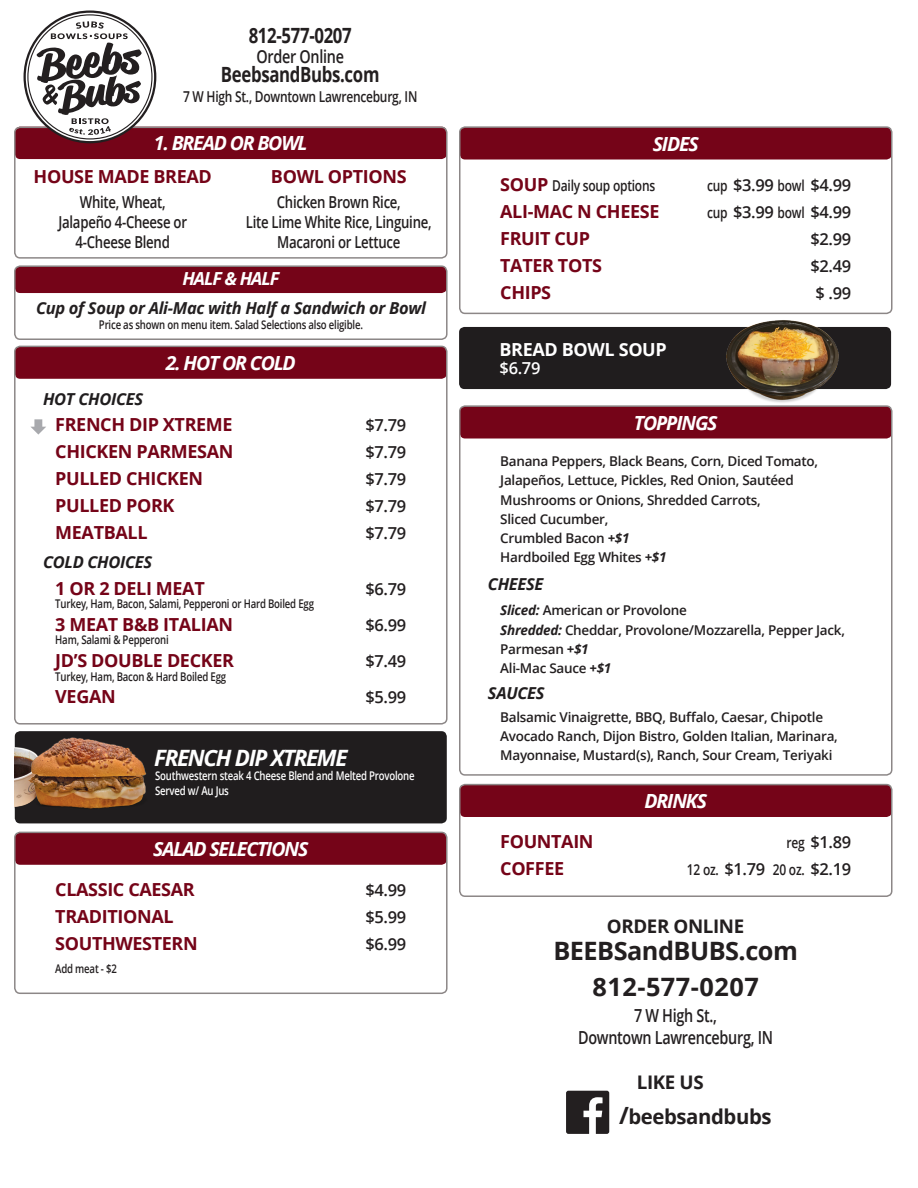
<style>
.page{position:relative;width:918px;height:1188px;background:#fff}
.page>*{position:absolute;margin:0;border:0;box-sizing:border-box;transform-origin:0 0}
.t1{font:700 25.35px "Open Sans";letter-spacing:-.02em;color:#231f20}
.t2{font:700 25.35px "Open Sans";letter-spacing:.02em;color:#231f20}
.t3{font:italic 700 22.5px "Open Sans";letter-spacing:-.06em;color:#fff}
.t4{font:700 21px "Open Sans";letter-spacing:-.02em;color:#231f20;scale:.8 1}
.t5{font:700 20.4px "Open Sans";letter-spacing:-.02em;color:#231f20}
.t6{font:italic 700 19.5px "Open Sans";letter-spacing:-.06em;color:#fff}
.t7{font:700 18.75px "Open Sans";letter-spacing:-.02em;color:#231f20}
.t8{font:700 18px "Open Sans";letter-spacing:-.02em;color:#750418}
.t9{font:600 18px/22.8px "Open Sans";letter-spacing:-.02em;color:#231f20;text-align:center;scale:.8 1}
.t10{font:700 18px "Open Sans";letter-spacing:-.02em;color:#fff}
.t11{font:italic 700 18px "Open Sans";letter-spacing:-.06em;color:#fff}
.t12{font:600 16.5px "Open Sans";letter-spacing:-.02em;color:#231f20}
.t13{font:600 16.5px/19.8px "Open Sans";letter-spacing:-.02em;color:#231f20;text-align:center;scale:.8 1}
.t14{font:italic 700 16.5px "Open Sans";letter-spacing:-.02em;color:#231f20}
.t15{font:italic 700 16.5px "Open Sans";letter-spacing:-.02em;color:#201d1e}
.t16{font:600 16.5px "Open Sans";color:#fff}
.t17{font:600 15px "Open Sans";letter-spacing:-.02em;color:#231f20;scale:.8 1}
.t18{font:600 13.5px/19.2px "Open Sans";letter-spacing:-.02em;color:#231f20}
.t19{font:600 12px "Open Sans";letter-spacing:-.02em;color:#231f20;scale:.8 1}
.t20{font:600 12px/14.4px "Open Sans";letter-spacing:-.02em;color:#fff;scale:.8 1}
.s1{font-weight:700;font-size:18px;color:#750418}
.s2{font-size:15px}
.s3{font-weight:700;font-style:italic}
.s4{font-size:16.5px}
.s5{font-size:23.7px}
</style>
<div class="page">
<div style="left:15px;top:731px;width:432px;height:92px;background:#201d1e;border-radius:5px"></div>
<div style="left:15px;top:266px;width:432px;height:27px;background:#750418;border-radius:5px"></div>
<div style="left:15px;top:127px;width:432px;height:32px;background:#750418;border-radius:5px"></div>
<div style="left:15px;top:346px;width:432px;height:33px;background:#750418;border-radius:5px"></div>
<div style="left:15px;top:832px;width:432px;height:33px;background:#750418;border-radius:5px"></div>
<img style="left:15px;top:747px;width:12px;height:60px">
<img style="left:27px;top:737px;width:120px;height:72px">
<div style="left:14px;top:127px;width:434px;height:132px;border:2px solid #8c8787;border-radius:5px"></div>
<div style="left:14px;top:346px;width:434px;height:379px;border:2px solid #8c8787;border-radius:5px"></div>
<div style="left:14px;top:832px;width:434px;height:162px;border:2px solid #8c8787;border-radius:5px"></div>
<div style="left:460px;top:127px;width:432px;height:33px;background:#750418;border-radius:5px"></div>
<div style="left:459px;top:126px;width:433px;height:188px;border:2px solid #8c8787;border-radius:5px"></div>
<div style="left:14px;top:265px;width:434px;height:75px;border:2px solid #8c8787;border-radius:5px"></div>
<svg style="left:30px;top:419px;width:16px;height:16px"></svg>
<div style="left:460px;top:406px;width:432px;height:33px;background:#750418;border-radius:5px"></div>
<div style="left:460px;top:785px;width:432px;height:32px;background:#750418;border-radius:5px"></div>
<svg style="left:566px;top:1091px;width:43px;height:43px"></svg>
<div style="left:459px;top:327px;width:432px;height:62px;background:#201d1e;border-radius:5px"></div>
<img style="left:718px;top:320px;width:131px;height:83px">
<div style="left:459px;top:405px;width:433px;height:371px;border:2px solid #8c8787;border-radius:5px"></div>
<div style="left:459px;top:784px;width:433px;height:113px;border:2px solid #8c8787;border-radius:5px"></div>
<svg style="left:24px;top:10px;width:132px;height:133px"></svg>
<p class="t4" style="left:249px;top:20px;width:130px">812-577-0207</p>
<p class="t9" style="left:256px;top:44px;width:111px">Order Online</p>
<p class="t4" style="left:221px;top:60px;width:200px">BeebsandBubs.com</p>
<p class="t17" style="left:183px;top:87px;width:294px">7 W High St., Downtown Lawrenceburg, IN</p>
<p class="t6" style="left:154px;top:130px;width:155px">1. BREAD OR BOWL</p>
<p class="t8" style="left:34px;top:164px;width:180px">HOUSE MADE BREAD</p>
<p class="t8" style="left:271px;top:164px;width:137px">BOWL OPTIONS</p>
<p class="t13" style="left:59px;top:192px;width:162px">White, Wheat,<br>Jalapeño 4-Cheese or<br>4-Cheese Blend</p>
<p class="t13" style="left:246px;top:192px;width:234px">Chicken Brown Rice,<br>Lite Lime White Rice, Linguine,<br>Macaroni or Lettuce</p>
<p class="t11" style="left:182px;top:266px;width:98px">HALF &amp; HALF</p>
<p class="t14" style="left:36px;top:297px;width:392px">Cup of Soup or Ali-Mac with Half a Sandwich or Bowl</p>
<p class="t19" style="left:99px;top:316px;width:332px">Price as shown on menu item. Salad Selections also eligible.</p>
<p class="t15" style="left:43px;top:387px;width:102px">HOT CHOICES</p>
<p class="t6" style="left:166px;top:349px;width:132px">2. HOT OR COLD</p>
<p class="t8" style="left:55px;top:412px;width:179px">FRENCH DIP XTREME</p>
<p class="t8" style="left:55px;top:439px;width:180px">CHICKEN PARMESAN</p>
<p class="t8" style="left:55px;top:466px;width:149px">PULLED CHICKEN</p>
<p class="t8" style="left:55px;top:493px;width:121px">PULLED PORK</p>
<p class="t8" style="left:55px;top:520px;width:94px">MEATBALL</p>
<p class="t15" style="left:43px;top:551px;width:111px">COLD CHOICES</p>
<p class="t8" style="left:55px;top:576px;width:151px">1 OR 2 DELI MEAT</p>
<p class="t8" style="left:55px;top:612px;width:179px">3 MEAT B&amp;B ITALIAN</p>
<p class="t8" style="left:55px;top:648px;width:180px">JD’S DOUBLE DECKER</p>
<p class="t8" style="left:55px;top:684px;width:62px">VEGAN</p>
<p class="t19" style="left:55px;top:596px;width:325px">Turkey, Ham, Bacon, Salami, Pepperoni or Hard Boiled Egg</p>
<p class="t19" style="left:55px;top:632px;width:143px">Ham, Salami &amp; Pepperoni</p>
<p class="t19" style="left:55px;top:668px;width:215px">Turkey, Ham, Bacon &amp; Hard Boiled Egg</p>
<p class="t12" style="left:365px;top:414px;width:42px">$7.79</p>
<p class="t12" style="left:365px;top:441px;width:42px">$7.79</p>
<p class="t12" style="left:365px;top:468px;width:42px">$7.79</p>
<p class="t12" style="left:365px;top:495px;width:42px">$7.79</p>
<p class="t12" style="left:365px;top:522px;width:42px">$7.79</p>
<p class="t12" style="left:365px;top:578px;width:42px">$6.79</p>
<p class="t12" style="left:365px;top:614px;width:42px">$6.99</p>
<p class="t12" style="left:365px;top:650px;width:42px">$7.49</p>
<p class="t12" style="left:365px;top:686px;width:42px">$5.99</p>
<p class="t3" style="left:154px;top:742px;width:195px">FRENCH DIP XTREME</p>
<p class="t20" style="left:155px;top:769px;width:326px">Southwestern steak 4 Cheese Blend and Melted Provolone<br>Served w/ Au Jus</p>
<p class="t6" style="left:153px;top:835px;width:157px">SALAD SELECTIONS</p>
<p class="t8" style="left:55px;top:877px;width:141px">CLASSIC CAESAR</p>
<p class="t8" style="left:55px;top:904px;width:120px">TRADITIONAL</p>
<p class="t8" style="left:55px;top:931px;width:144px">SOUTHWESTERN</p>
<p class="t19" style="left:55px;top:960px;width:78px">Add meat - $2</p>
<p class="t12" style="left:365px;top:879px;width:42px">$4.99</p>
<p class="t12" style="left:365px;top:906px;width:42px">$5.99</p>
<p class="t12" style="left:365px;top:933px;width:42px">$6.99</p>
<p class="t6" style="left:653px;top:130px;width:48px">SIDES</p>
<p class="t17" style="left:500px;top:175px;width:195px"><span class="s1">SOUP</span> Daily soup options</p>
<p class="t8" style="left:500px;top:198px;width:161px">ALI-MAC N CHEESE</p>
<p class="t8" style="left:500px;top:225px;width:91px">FRUIT CUP</p>
<p class="t8" style="left:500px;top:252px;width:103px">TATER TOTS</p>
<p class="t8" style="left:500px;top:279px;width:52px">CHIPS</p>
<p class="t12" style="left:707px;top:173px;width:146px"><span class="s2">cup</span> $3.99 <span class="s2">bowl</span> $4.99</p>
<p class="t12" style="left:707px;top:200px;width:146px"><span class="s2">cup</span> $3.99 <span class="s2">bowl</span> $4.99</p>
<p class="t12" style="left:810px;top:227px;width:42px">$2.99</p>
<p class="t12" style="left:810px;top:254px;width:42px">$2.49</p>
<p class="t12" style="left:815px;top:281px;width:37px">$ .99</p>
<p class="t10" style="left:500px;top:337px;width:169px">BREAD BOWL SOUP</p>
<p class="t16" style="left:500px;top:357px;width:42px">$6.79</p>
<p class="t6" style="left:634px;top:409px;width:85px">TOPPINGS</p>
<p class="t18" style="left:500px;top:451px;width:319px">Banana Peppers, Black Beans, Corn, Diced Tomato, Jalapeños, Lettuce, Pickles, Red Onion, Sautéed Mushrooms or Onions, Shredded Carrots,<br>Sliced Cucumber,<br>Crumbled Bacon <span class="s3">+$1</span></p>
<p class="t18" style="left:500px;top:547px;width:168px">Hardboiled Egg Whites <span class="s3">+$1</span></p>
<p class="t18" style="left:500px;top:601px;width:188px"><span class="s3">Sliced:</span> American or Provolone</p>
<p class="t18" style="left:500px;top:620px;width:346px"><span class="s3">Shredded:</span> Cheddar, Provolone/Mozzarella, Pepper Jack,<br>Parmesan <span class="s3">+$1</span></p>
<p class="t18" style="left:500px;top:658px;width:113px">Ali-Mac Sauce <span class="s3">+$1</span></p>
<p class="t18" style="left:500px;top:707px;width:339px">Balsamic Vinaigrette, BBQ, Buffalo, Caesar, Chipotle<br>Avocado Ranch, Dijon Bistro, Golden Italian, Marinara,<br>Mayonnaise, Mustard(s), Ranch, Sour Cream, Teriyaki</p>
<p class="t15" style="left:488px;top:573px;width:57px">CHEESE</p>
<p class="t15" style="left:488px;top:681px;width:58px">SAUCES</p>
<p class="t8" style="left:500px;top:829px;width:95px">FOUNTAIN</p>
<p class="t8" style="left:500px;top:856px;width:65px">COFFEE</p>
<p class="t6" style="left:645px;top:788px;width:64px">DRINKS</p>
<p class="t12" style="left:787px;top:831px;width:66px"><span class="s2">reg</span> $1.89</p>
<p class="t17" style="left:687px;top:859px;width:207px">12 oz. <span class="s4">$1.79</span> 20 oz. <span class="s4">$2.19</span></p>
<p class="t7" style="left:607px;top:913px;width:139px">ORDER ONLINE</p>
<p class="t1" style="left:553px;top:933px;width:246px">BEEBSandBUBS.com</p>
<p class="t2" style="left:592px;top:969px;width:168px">812-577-0207</p>
<p class="t9" style="left:578px;top:1003px;width:245px">7 W High St.,<br>Downtown Lawrenceburg, IN</p>
<p class="t7" style="left:637px;top:1069px;width:68px">LIKE US</p>
<p class="t5" style="left:619px;top:1102px;width:154px"><span class="s5">/</span>beebsandbubs</p>
</div>
